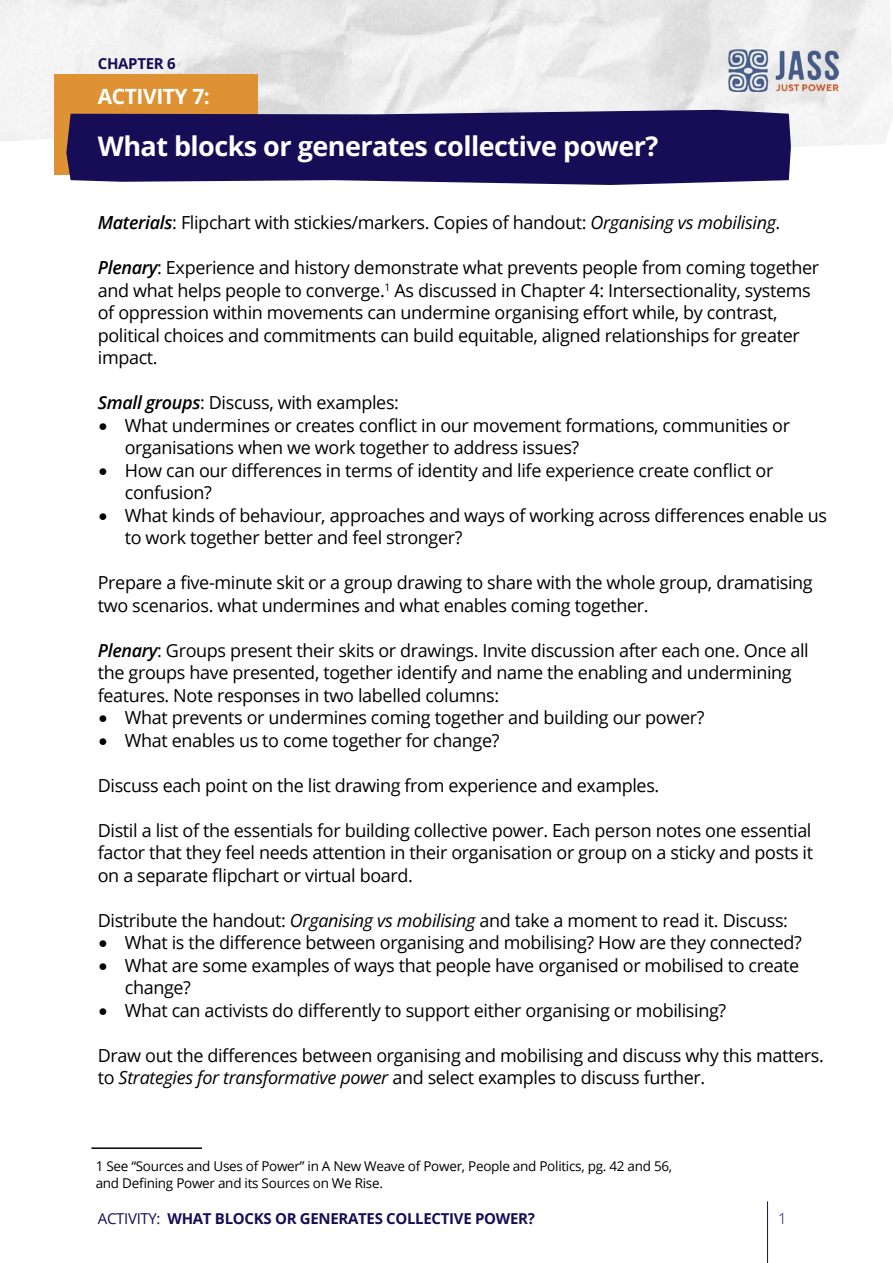
<style>
.page{position:relative;width:893px;height:1263px;background:#fff}
.page>*{position:absolute;margin:0;border:0;box-sizing:border-box;transform-origin:0 0}
.t1{font:700 27px "Open Sans";letter-spacing:-.02em;color:#fff}
.t2{font:700 21px "Open Sans";letter-spacing:-.02em;color:#fff}
.t3{font:18px/22.5px "Open Sans";letter-spacing:-.02em;color:#000}
.t4{font:700 15px "Open Sans";letter-spacing:-.02em;color:#170d57}
.t5{font:300 15px "Open Sans";color:#170d57}
.t6{font:13.5px/16.5px "Open Sans";letter-spacing:-.02em;color:#000}
.s1{font-weight:600;font-style:italic}
.s2{font-style:italic}
.s3{font-family:"Lato"}
.s4{font-weight:400}
</style>
<div class="page">
<hr style="left:767px;top:1201px;width:1px;height:62px;background:#170d57">
<img style="left:0;top:0;width:893px;height:147px">
<img style="left:728px;top:49px;width:110px;height:43px">
<div style="left:54px;top:75px;width:203px;height:100px;background:#de9234"></div>
<svg style="left:66px;top:110px;width:725px;height:75px;background:#291e61"></svg>
<hr style="left:91px;top:1147px;width:111px;height:2px;background:#000">
<p class="t4" style="left:98px;top:53px;width:79px">CHAPTER 6</p>
<p class="t2" style="left:98px;top:81px;width:114px">ACTIVITY 7:</p>
<h1 class="t1" style="left:98px;top:127px;width:562px">What blocks or generates collective power?</h1>
<p class="t3" style="left:98px;top:211px;width:684px"><span class="s1">Materials</span>: Flipchart with stickies/markers. Copies of handout: <span class="s2">Organising vs mobilising</span>.</p>
<p class="t3" style="left:98px;top:256px;width:723px"><span class="s1">Plenary</span>: Experience and history demonstrate what prevents people from coming together and what helps people to converge.<sup>1</sup> As discussed in Chapter 4: Intersectionality, systems of oppression within movements can undermine organising effort while, by contrast, political choices and commitments can build equitable, aligned relationships for greater impact.</p>
<p class="t3" style="left:98px;top:391px;width:303px"><span class="s1">Small groups</span>: Discuss, with examples:</p>
<p class="t3" style="left:125px;top:414px;width:667px;text-indent:-27px"><span class="s3">•</span> What undermines or creates conflict in our movement formations, communities or organisations when we work together to address issues?</p>
<p class="t3" style="left:125px;top:459px;width:650px;text-indent:-27px"><span class="s3">•</span> How can our differences in terms of identity and life experience create conflict or confusion?</p>
<p class="t3" style="left:125px;top:504px;width:704px;text-indent:-27px"><span class="s3">•</span> What kinds of behaviour, approaches and ways of working across differences enable us to work together better and feel stronger?</p>
<p class="t3" style="left:98px;top:571px;width:716px">Prepare a five-minute skit or a group drawing to share with the whole group, dramatising two scenarios. what undermines and what enables coming together.</p>
<p class="t3" style="left:98px;top:639px;width:712px"><span class="s1">Plenary</span>: Groups present their skits or drawings. Invite discussion after each one. Once all the groups have presented, together identify and name the enabling and undermining features. Note responses in two labelled columns:</p>
<p class="t3" style="left:98px;top:706px;width:608px"><span class="s3">•</span> What prevents or undermines coming together and building our power?</p>
<p class="t3" style="left:98px;top:729px;width:403px"><span class="s3">•</span> What enables us to come together for change?</p>
<p class="t3" style="left:98px;top:774px;width:563px">Discuss each point on the list drawing from experience and examples.</p>
<p class="t3" style="left:98px;top:819px;width:717px;text-align:justify">Distil a list of the essentials for building collective power. Each person notes one essential factor that they feel needs attention in their organisation or group on a sticky and posts it on a separate flipchart or virtual board.</p>
<p class="t3" style="left:98px;top:909px;width:692px">Distribute the handout: <span class="s2">Organising vs mobilising</span> and take a moment to read it. Discuss:</p>
<p class="t3" style="left:98px;top:931px;width:706px"><span class="s3">•</span> What is the difference between organising and mobilising? How are they connected?</p>
<p class="t3" style="left:125px;top:954px;width:676px;text-indent:-27px"><span class="s3">•</span> What are some examples of ways that people have organised or mobilised to create change?</p>
<p class="t3" style="left:98px;top:999px;width:630px"><span class="s3">•</span> What can activists do differently to support either organising or mobilising?</p>
<p class="t3" style="left:98px;top:1044px;width:728px">Draw out the differences between organising and mobilising and discuss why this matters. to <span class="s2">Strategies for transformative power</span> and select examples to discuss further.</p>
<p class="t6" style="left:96px;top:1158px;width:578px">1 See “Sources and Uses of Power” in A New Weave of Power, People and Politics, pg. 42 and 56, and Defining Power and its Sources on We Rise.</p>
<p class="t4" style="left:98px;top:1208px;width:439px"><span class="s4">ACTIVITY:</span> WHAT BLOCKS OR GENERATES COLLECTIVE POWER?</p>
<p class="t5" style="left:778px;top:1208px;width:10px">1</p>
</div>
